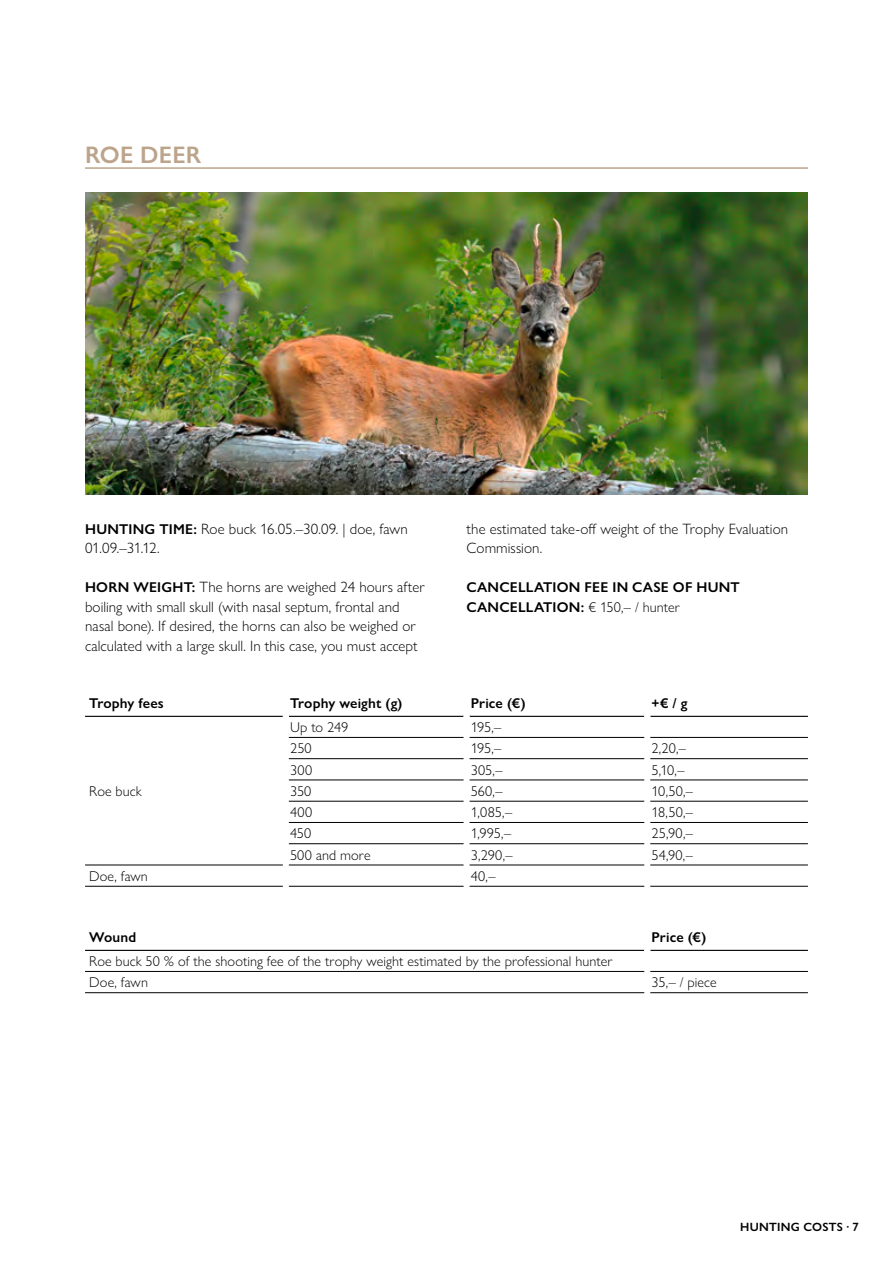
<style>
.page{position:relative;width:893px;height:1263px;background:#fff}
.page>*{position:absolute;margin:0;border:0;box-sizing:border-box;transform-origin:0 0}
.t1{font:600 24px "Gill Sans Nova";letter-spacing:.005em;color:#bca48b}
.t2{font:300 15px/19.5px "Gill Sans Nova";letter-spacing:.005em;color:#000}
.t3{font:300 14.25px/21.3px "Gill Sans Nova";letter-spacing:.01em;color:#000}
.t4{font:600 14.25px/19.5px "Gill Sans Nova";letter-spacing:.01em;color:#000}
.t5{font:600 12px "Gill Sans Nova";color:#000}
.s1{font-weight:600;font-size:14.25px}
.s2{font-weight:300}
</style>
<div class="page">
<img style="left:85px;top:192px;width:723px;height:303px">
<hr style="left:85px;top:716px;width:198px;height:1px;background:#000">
<hr style="left:289px;top:716px;width:175px;height:1px;background:#000">
<hr style="left:470px;top:716px;width:174px;height:1px;background:#000">
<hr style="left:650px;top:716px;width:158px;height:1px;background:#000">
<hr style="left:289px;top:737px;width:175px;height:1px;background:#000">
<hr style="left:470px;top:737px;width:174px;height:1px;background:#000">
<hr style="left:650px;top:737px;width:158px;height:1px;background:#000">
<hr style="left:289px;top:758px;width:175px;height:1px;background:#000">
<hr style="left:470px;top:758px;width:174px;height:1px;background:#000">
<hr style="left:650px;top:758px;width:158px;height:1px;background:#000">
<hr style="left:289px;top:780px;width:175px;height:1px;background:#000">
<hr style="left:470px;top:780px;width:174px;height:1px;background:#000">
<hr style="left:650px;top:780px;width:158px;height:1px;background:#000">
<hr style="left:289px;top:801px;width:175px;height:1px;background:#000">
<hr style="left:470px;top:801px;width:174px;height:1px;background:#000">
<hr style="left:650px;top:801px;width:158px;height:1px;background:#000">
<hr style="left:289px;top:822px;width:175px;height:1px;background:#000">
<hr style="left:470px;top:822px;width:174px;height:1px;background:#000">
<hr style="left:650px;top:822px;width:158px;height:1px;background:#000">
<hr style="left:289px;top:843px;width:175px;height:1px;background:#000">
<hr style="left:470px;top:843px;width:174px;height:1px;background:#000">
<hr style="left:650px;top:843px;width:158px;height:1px;background:#000">
<hr style="left:85px;top:865px;width:198px;height:1px;background:#000">
<hr style="left:289px;top:865px;width:175px;height:1px;background:#000">
<hr style="left:470px;top:865px;width:174px;height:1px;background:#000">
<hr style="left:650px;top:865px;width:158px;height:1px;background:#000">
<hr style="left:85px;top:886px;width:198px;height:1px;background:#000">
<hr style="left:289px;top:886px;width:175px;height:1px;background:#000">
<hr style="left:470px;top:886px;width:174px;height:1px;background:#000">
<hr style="left:650px;top:886px;width:158px;height:1px;background:#000">
<hr style="left:85px;top:167px;width:723px;height:2px;background:#bca48b">
<hr style="left:85px;top:950px;width:559px;height:1px;background:#000">
<hr style="left:650px;top:950px;width:158px;height:1px;background:#000">
<hr style="left:85px;top:971px;width:559px;height:1px;background:#000">
<hr style="left:650px;top:971px;width:158px;height:1px;background:#000">
<hr style="left:85px;top:992px;width:559px;height:1px;background:#000">
<hr style="left:650px;top:992px;width:158px;height:1px;background:#000">
<h1 class="t1" style="left:85px;top:140px;width:118px">ROE DEER</h1>
<p class="t2" style="left:85px;top:519px;width:324px"><span class="s1">HUNTING TIM E:</span> Roe buck 16.05.–30.09. | doe, fawn<br>01.09.–31.12.</p>
<p class="t2" style="left:85px;top:577px;width:341px"><span class="s1">HORN WEIGHT:</span> The horns are weighed 24 hours after boiling with small skull (with nasal septum, frontal and nasal bone). If desired, the horns can also be weighed or calculated with a large skull. In this case, you must accept</p>
<p class="t2" style="left:467px;top:519px;width:323px">the estimated take-off weight of the Trophy Evaluation<br>Commission.</p>
<p class="t4" style="left:467px;top:577px;width:275px">CANCELLATION FEE IN CASE OF HUNT<br>CANCELLATION: <span class="s2">€ 150,– / hunter</span></p>
<p class="t4" style="left:89px;top:693px;width:76px">Trophy fees</p>
<p class="t4" style="left:290px;top:693px;width:114px">Trophy weight (g)</p>
<p class="t4" style="left:471px;top:693px;width:56px">Price (€)</p>
<p class="t4" style="left:651px;top:693px;width:38px">+€ / g</p>
<p class="t3" style="left:89px;top:780px;width:54px">Roe buck</p>
<p class="t3" style="left:290px;top:716px;width:60px">Up to 249</p>
<p class="t3" style="left:471px;top:716px;width:32px">195,–</p>
<p class="t3" style="left:290px;top:738px;width:23px">250</p>
<p class="t3" style="left:471px;top:738px;width:32px">195,–</p>
<p class="t3" style="left:651px;top:738px;width:36px">2,20,–</p>
<p class="t3" style="left:290px;top:759px;width:24px">300</p>
<p class="t3" style="left:471px;top:759px;width:33px">305,–</p>
<p class="t3" style="left:651px;top:759px;width:35px">5,10,–</p>
<p class="t3" style="left:290px;top:780px;width:23px">350</p>
<p class="t3" style="left:471px;top:780px;width:33px">560,–</p>
<p class="t3" style="left:651px;top:780px;width:43px">10,50,–</p>
<p class="t3" style="left:290px;top:801px;width:24px">400</p>
<p class="t3" style="left:471px;top:801px;width:43px">1,085,–</p>
<p class="t3" style="left:651px;top:801px;width:43px">18,50,–</p>
<p class="t3" style="left:290px;top:823px;width:23px">450</p>
<p class="t3" style="left:471px;top:823px;width:42px">1,995,–</p>
<p class="t3" style="left:651px;top:823px;width:43px">25,90,–</p>
<p class="t3" style="left:290px;top:844px;width:82px">500 and more</p>
<p class="t3" style="left:471px;top:844px;width:43px">3,290,–</p>
<p class="t3" style="left:651px;top:844px;width:43px">54,90,–</p>
<p class="t3" style="left:89px;top:865px;width:60px">Doe, fawn</p>
<p class="t3" style="left:471px;top:865px;width:26px">40,–</p>
<p class="t4" style="left:89px;top:927px;width:49px">Wound</p>
<p class="t4" style="left:651px;top:927px;width:56px">Price (€)</p>
<p class="t3" style="left:89px;top:950px;width:525px">Roe buck 50 % of the shooting fee of the trophy weight estimated by the professional hunter<br>Doe, fawn</p>
<p class="t3" style="left:651px;top:972px;width:67px">35,– / piece</p>
<p class="t5" style="left:740px;top:1219px;width:19px">Hunting</p>
<p class="t5" style="left:803px;top:1219px;width:9px">costs</p>
<p class="t5" style="left:846px;top:1219px;width:14px">· 7</p>
</div>
